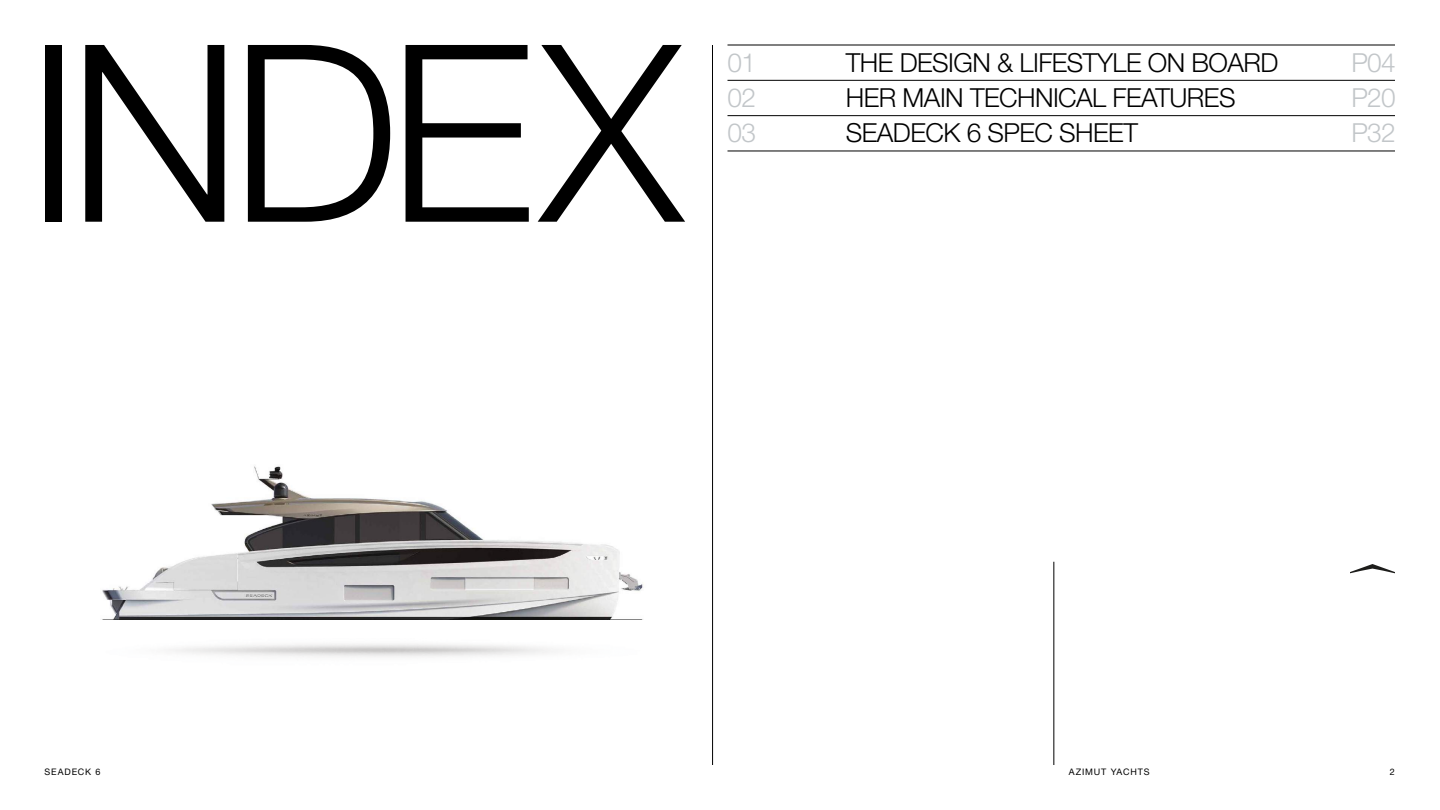
<style>
.page{position:relative;width:1440px;height:810px;background:#fff}
.page>*{position:absolute;margin:0;border:0;box-sizing:border-box;transform-origin:0 0}
.t1{font:300 247.5px "Helvetica Neue LT Pro";letter-spacing:-.05em;color:#000}
.t2{font:300 26.25px "Helvetica Neue LT Pro";letter-spacing:-.02em;color:#000}
.t3{font:300 26.25px "Helvetica Neue LT Pro";letter-spacing:-.025em;color:#c2c6c9}
.t4{font:9px "Helvetica Neue LT Pro";letter-spacing:.095em;color:#000}
</style>
<div class="page">
<hr style="left:1054px;top:562px;width:1px;height:203px;background:#000">
<svg style="left:1350px;top:564px;width:45px;height:9px"></svg>
<svg style="left:712px;top:45px;width:1px;height:720px"></svg>
<hr style="left:728px;top:45px;width:667px;height:1px;background:#000">
<hr style="left:728px;top:80px;width:667px;height:1px;background:#000">
<hr style="left:728px;top:116px;width:667px;height:1px;background:#000">
<hr style="left:728px;top:151px;width:667px;height:1px;background:#000">
<img style="left:102px;top:466px;width:541px;height:153px">
<h1 class="t1" style="left:26px;top:-18px;width:658px">INDEX</h1>
<p class="t3" style="left:727px;top:46px;width:30px">01</p>
<p class="t2" style="left:846px;top:46px;width:434px">THE DESIGN &amp; LIFESTYLE ON BOARD</p>
<p class="t3" style="left:1351px;top:46px;width:46px">P04</p>
<p class="t3" style="left:727px;top:82px;width:30px">02</p>
<p class="t2" style="left:846px;top:82px;width:391px">HER MAIN TECHNICAL FEATURES</p>
<p class="t3" style="left:1351px;top:82px;width:46px">P20</p>
<p class="t3" style="left:727px;top:117px;width:30px">03</p>
<p class="t2" style="left:846px;top:117px;width:294px">SEADECK 6 SPEC SHEET</p>
<p class="t3" style="left:1351px;top:117px;width:46px">P32</p>
<p class="t4" style="left:44px;top:766px;width:58px">SEADECK 6</p>
<p class="t4" style="left:1069px;top:766px;width:82px">AZIMUT YACHTS</p>
<p class="t4" style="left:1390px;top:766px;width:7px">2</p>
</div>
